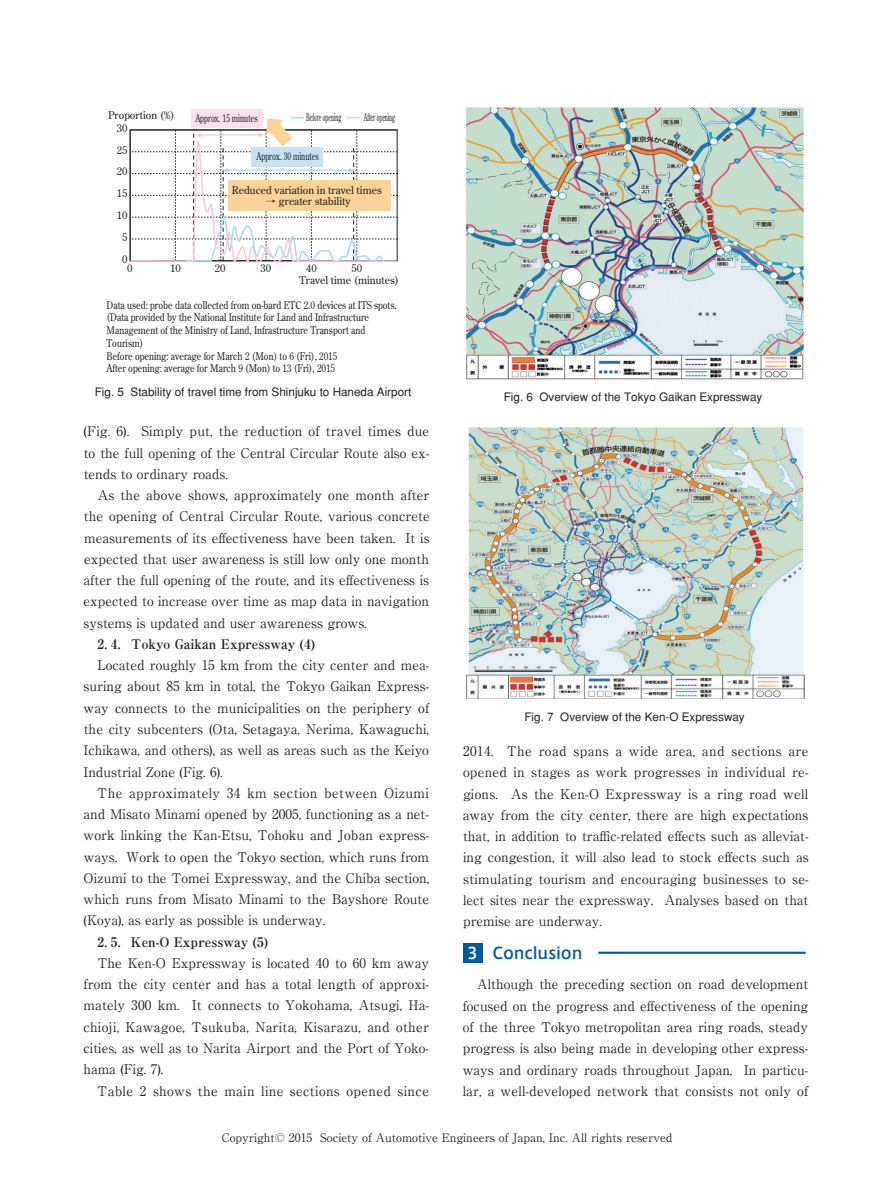
<style>
.page{position:relative;width:893px;height:1191px;background:#fff}
.page>*{position:absolute;margin:0;border:0;box-sizing:border-box;transform-origin:0 0}
.t1{font:13.35px/21.3px "Ryumin Pro";color:#231f20;text-align:justify}
.t2{font:700 13.35px "Ryumin Pro";color:#231f20}
.t3{font:13.35px "Ryumin Pro";letter-spacing:.025em;color:#231f20}
.t4{font:500 11.7px "Gothic BBB";color:#231f20}
.t5{font:11.7px "Ryumin Pro";color:#231f20}
.t6{font:700 10.65px/12.8px "Futo Min A101";color:#231f20;scale:.85 1}
.t7{font:700 10.65px/21.8px "Futo Min A101";color:#231f20}
.t8{font:700 10.65px "Futo Min A101";color:#231f20;scale:.7 1}
.t9{font:700 10.65px "Futo Min A101";color:#231f20;scale:.5 1}
.s1{font-family:"Ryumin";font-weight:300}
</style>
<div class="page">
<hr style="left:598px;top:951px;width:208px;height:2px;background:#015a9d">
<div style="left:463px;top:943px;width:19px;height:19px;background:#015a9d"></div>
<img style="left:466px;top:107px;width:338px;height:282px">
<img style="left:466px;top:427px;width:339px;height:272px">
<svg style="left:129px;top:109px;width:269px;height:155px"></svg>
<hr style="left:397px;top:130px;width:1px;height:131px;background:#231f20">
<p class="t7" style="left:117px;top:109px;width:59px;line-height:12.6px;text-indent:-9px">Proportion (%)<br>30</p>
<p class="t7" style="left:117px;top:139px;width:12px;text-align:center">25<br>20<br>15<br>10<br>5<br>0</p>
<p class="t6" style="left:107px;top:298px;width:343px">Data used: probe data collected from on-bard ETC 2.0 devices at ITS spots. (Data provided by the National Institute for Land and Infrastructure Management of the Ministry of Land, Infrastructure Transport and Tourism)<br>Before opening: average for March 2 (Mon) to 6 (Fri), 2015<br>After opening: average for March 9 (Mon) to 13 (Fri), 2015</p>
<p class="t8" style="left:195px;top:111px;width:91px">Approx. 15 minutes</p>
<p class="t9" style="left:306px;top:110px;width:72px">Before opening</p>
<p class="t9" style="left:364px;top:110px;width:64px">After opening</p>
<p class="t8" style="left:257px;top:149px;width:91px">Approx. 30 minutes</p>
<p class="t7" style="left:232px;top:180px;width:151px">Reduced variation in travel times</p>
<p class="t7" style="left:266px;top:190px;width:87px"><span class="s1">→</span> greater stability</p>
<p class="t7" style="left:299px;top:262px;width:102px;line-height:12px;text-indent:53px">50<br>Travel time (minutes)</p>
<p class="t7" style="left:306px;top:257px;width:12px">40</p>
<p class="t7" style="left:127px;top:257px;width:7px">0</p>
<p class="t7" style="left:170px;top:257px;width:12px">10</p>
<p class="t7" style="left:215px;top:257px;width:12px">20</p>
<p class="t7" style="left:260px;top:257px;width:12px">30</p>
<p class="t4" style="left:95px;top:385px;width:318px">Fig. 5 Stability of travel time from Shinjuku to Haneda Airport</p>
<p class="t1" style="left:84px;top:420px;width:347px">(Fig. 6). Simply put, the reduction of travel times due to the full opening of the Central Circular Route also ex&shy;tends to ordinary roads.</p>
<p class="t1" style="left:84px;top:483px;width:348px;text-indent:14px">As the above shows, approximately one month after the opening of Central Circular Route, various concrete measurements of its effectiveness have been taken. It is expected that user awareness is still low only one month after the full opening of the route, and its effectiveness is expected to increase over time as map data in navigation systems is updated and user awareness grows.</p>
<p class="t2" style="left:97px;top:633px;width:219px">2. 4. Tokyo Gaikan Expressway (4)</p>
<p class="t1" style="left:83px;top:653px;width:347px;text-indent:14px">Located roughly 15 km from the city center and mea&shy;suring about 85 km in total, the Tokyo Gaikan Express&shy;way connects to the municipalities on the periphery of the city subcenters (Ota, Setagaya, Nerima, Kawaguchi, Ichikawa, and others), as well as areas such as the Keiyo Industrial Zone (Fig. 6).</p>
<p class="t1" style="left:83px;top:781px;width:347px;text-indent:14px">The approximately 34 km section between Oizumi and Misato Minami opened by 2005, functioning as a net&shy;work linking the Kan-Etsu, Tohoku and Joban express&shy;ways. Work to open the Tokyo section, which runs from Oizumi to the Tomei Expressway, and the Chiba section, which runs from Misato Minami to the Bayshore Route (Koya), as early as possible is underway.</p>
<p class="t2" style="left:97px;top:931px;width:172px">2. 5. Ken-O Expressway (5)</p>
<p class="t1" style="left:83px;top:951px;width:347px;text-indent:14px">The Ken-O Expressway is located 40 to 60 km away from the city center and has a total length of approxi&shy;mately 300 km. It connects to Yokohama, Atsugi, Ha&shy;chioji, Kawagoe, Tsukuba, Narita, Kisarazu, and other cities, as well as to Narita Airport and the Port of Yoko&shy;hama (Fig. 7).</p>
<p class="t3" style="left:97px;top:1080px;width:333px">Table 2 shows the main line sections opened since</p>
<p class="t4" style="left:504px;top:390px;width:260px">Fig. 6 Overview of the Tokyo Gaikan Expressway</p>
<p class="t4" style="left:524px;top:710px;width:222px">Fig. 7 Overview of the Ken-O Expressway</p>
<p class="t1" style="left:463px;top:739px;width:347px">2014. The road spans a wide area, and sections are opened in stages as work progresses in individual re&shy;gions. As the Ken-O Expressway is a ring road well away from the city center, there are high expectations that, in addition to traffic-related effects such as alleviat&shy;ing congestion, it will also lead to stock effects such as stimulating tourism and encouraging businesses to se&shy;lect sites near the expressway. Analyses based on that premise are underway.</p>
<p class="t1" style="left:463px;top:973px;width:347px;text-indent:14px">Although the preceding section on road development focused on the progress and effectiveness of the opening of the three Tokyo metropolitan area ring roads, steady progress is also being made in developing other express&shy;ways and ordinary roads throughout Japan. In particu&shy;lar, a well-developed network that consists not only of</p>
<p class="t5" style="left:222px;top:1128px;width:452px">Copyright© 2015 Society of Automotive Engineers of Japan, Inc. All rights reserved</p>
</div>
